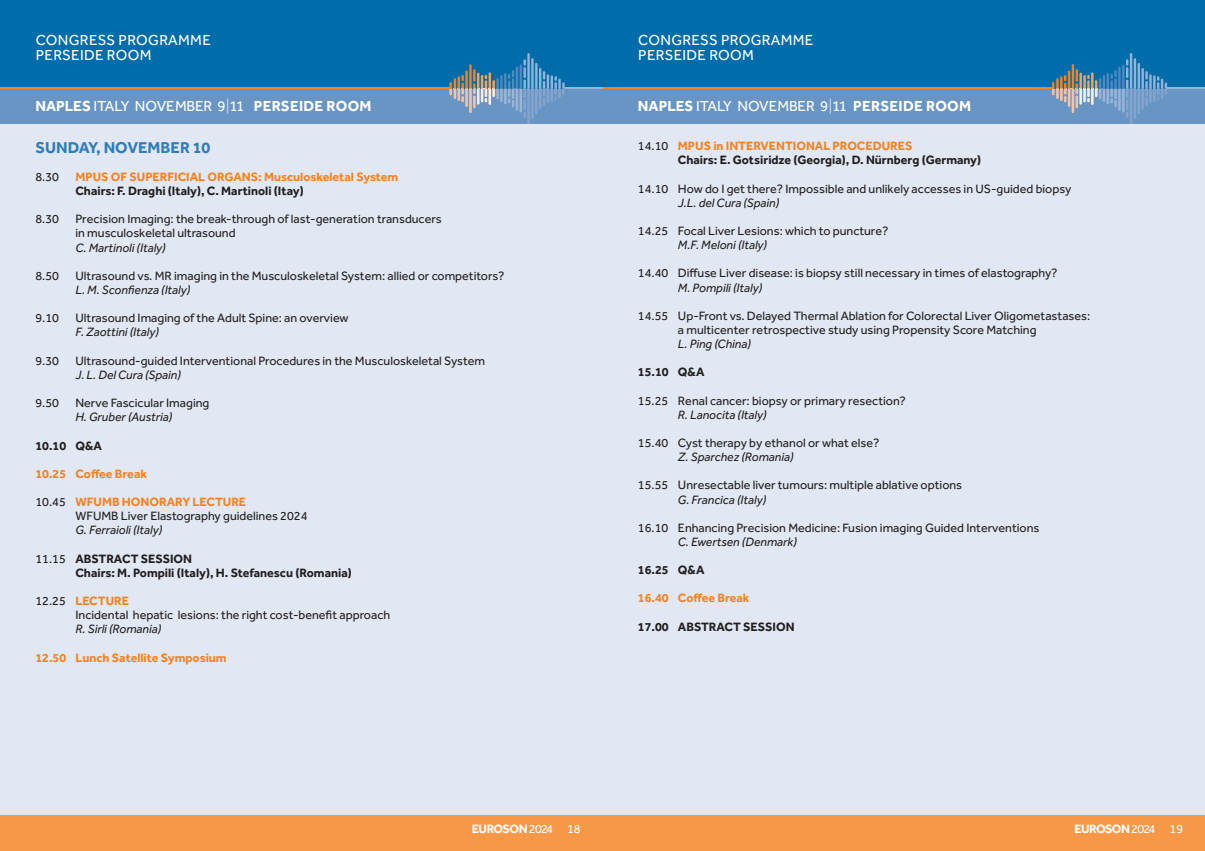
<style>
.page{position:relative;width:1205px;height:851px;background:#fff}
.page>*{position:absolute;margin:0;border:0;box-sizing:border-box;transform-origin:0 0}
.t1{font:700 16.25px "Effra";color:#2f7eb7}
.t2{font:700 15px "Effra";letter-spacing:.02em;color:#fff}
.t3{font:15px/15px "Effra";letter-spacing:.02em;color:#fff}
.t4{font:12.5px/14.1px "Effra";color:#231f20}
.t5{font:italic 12.5px "Effra";color:#231f20}
.t6{font:700 12.5px/14.1px "Effra";color:#231f20}
.t7{font:700 12.5px "Effra";color:#f58220}
.t8{font:700 12.5px "Effra";letter-spacing:-.045em;color:#fff}
.s1{font-weight:400}
.s2{font-weight:300}
.s3{font-weight:700;color:#f58220}
.s4{color:#f58220}
</style>
<div class="page">
<div style="left:0;top:124px;width:602px;height:691px;background:#e1e8f3"></div>
<div style="left:602px;top:124px;width:603px;height:691px;background:#e1e8f3"></div>
<div style="left:602px;top:815px;width:603px;height:35px;background:#f79848"></div>
<div style="left:0;top:815px;width:602px;height:35px;background:#f79848"></div>
<div style="left:602px;top:89px;width:603px;height:35px;background:#6995c5"></div>
<div style="left:602px;top:0;width:603px;height:89px;background:#006ca9"></div>
<svg style="left:1052px;top:53px;width:116px;height:71px"></svg>
<hr style="left:602px;top:87px;width:450px;height:2px;background:#f58220">
<hr style="left:1167px;top:87px;width:38px;height:2px;background:#97b2d6">
<div style="left:0;top:89px;width:602px;height:35px;background:#6995c5"></div>
<div style="left:0;top:0;width:602px;height:89px;background:#006ca9"></div>
<svg style="left:449px;top:53px;width:116px;height:71px"></svg>
<hr style="left:0;top:87px;width:449px;height:2px;background:#f58220">
<hr style="left:565px;top:87px;width:37px;height:2px;background:#97b2d6">
<p class="t3" style="left:36px;top:33px;width:177px">CONGRESS PROGRAMME<br>PERSEIDE ROOM</p>
<p class="t2" style="left:35px;top:97px;width:338px">NAPLES <span class="s1">ITALY NOVEMBER 9</span><span class="s2">|</span><span class="s1">11</span> PERSEIDE ROOM</p>
<h1 class="t1" style="left:35px;top:137px;width:177px">SUNDAY, NOVEMBER 10</h1>
<p class="t4" style="left:35px;top:169px;width:25px">8.30</p>
<p class="t7" style="left:75px;top:169px;width:324px">MPUS OF SUPERFICIAL ORGANS: Musculoskeletal System</p>
<p class="t6" style="left:75px;top:183px;width:230px">Chairs: F. Draghi (Italy), C. Martinoli (Itay)</p>
<p class="t4" style="left:35px;top:212px;width:25px">8.30</p>
<p class="t4" style="left:75px;top:212px;width:368px">Precision Imaging: the break-through of last-generation transducers in musculoskeletal ultrasound</p>
<p class="t5" style="left:75px;top:240px;width:92px">C. Martinoli (Italy)</p>
<p class="t4" style="left:35px;top:268px;width:25px">8.50</p>
<p class="t4" style="left:75px;top:268px;width:430px">Ultrasound vs. MR imaging in the Musculoskeletal System: allied or competitors?</p>
<p class="t5" style="left:75px;top:282px;width:116px">L. M. Sconfienza (Italy)</p>
<p class="t4" style="left:35px;top:311px;width:25px">9.10</p>
<p class="t4" style="left:75px;top:311px;width:275px">Ultrasound Imaging of the Adult Spine: an overview</p>
<p class="t5" style="left:75px;top:325px;width:85px">F. Zaottini (Italy)</p>
<p class="t4" style="left:35px;top:353px;width:25px">9.30</p>
<p class="t4" style="left:75px;top:353px;width:411px">Ultrasound-guided Interventional Procedures in the Musculoskeletal System</p>
<p class="t5" style="left:75px;top:367px;width:107px">J. L. Del Cura (Spain)</p>
<p class="t4" style="left:35px;top:395px;width:25px">9.50</p>
<p class="t4" style="left:75px;top:395px;width:135px">Nerve Fascicular Imaging</p>
<p class="t5" style="left:75px;top:409px;width:98px">H. Gruber (Austria)</p>
<p class="t6" style="left:35px;top:438px;width:68px">10.10 Q&amp;A</p>
<p class="t7" style="left:35px;top:466px;width:113px">10.25 Coffee Break</p>
<p class="t4" style="left:75px;top:494px;width:234px;text-indent:-40px">10.45 <span class="s3">WFUMB HONORARY LECTURE<br></span>WFUMB Liver Elastography guidelines 2024</p>
<p class="t5" style="left:75px;top:522px;width:88px">G. Ferraioli (Italy)</p>
<p class="t6" style="left:75px;top:551px;width:278px;text-indent:-40px"><span class="s1">11.15</span> ABSTRACT SESSION<br>Chairs: M. Pompili (Italy), H. Stefanescu (Romania)</p>
<p class="t4" style="left:75px;top:593px;width:316px;text-indent:-40px">12.25 <span class="s3">LECTURE<br></span>Incidental hepatic lesions: the right cost-benefit approach</p>
<p class="t5" style="left:75px;top:621px;width:87px">R. Sirli (Romania)</p>
<p class="t7" style="left:35px;top:649px;width:193px">12.50 Lunch Satellite Symposium</p>
<p class="t3" style="left:638px;top:33px;width:177px">CONGRESS PROGRAMME<br>PERSEIDE ROOM</p>
<p class="t2" style="left:638px;top:97px;width:335px">NAPLES <span class="s1">ITALY NOVEMBER 9</span><span class="s2">|</span><span class="s1">11</span> PERSEIDE ROOM</p>
<p class="t6" style="left:678px;top:139px;width:305px;text-indent:-40px"><span class="s1">14.10</span> <span class="s4">MPUS in INTERVENTIONAL PROCEDURES<br></span>Chairs: E. Gotsiridze (Georgia), D. Nürnberg (Germany)</p>
<p class="t4" style="left:638px;top:181px;width:435px">14.10 How do I get there? Impossible and unlikely accesses in US-guided biopsy</p>
<p class="t5" style="left:678px;top:195px;width:103px">J.L. del Cura (Spain)</p>
<p class="t4" style="left:638px;top:223px;width:252px">14.25 Focal Liver Lesions: which to puncture?</p>
<p class="t5" style="left:678px;top:237px;width:91px">M.F. Meloni (Italy)</p>
<p class="t4" style="left:638px;top:266px;width:421px">14.40 Diffuse Liver disease: is biopsy still necessary in times of elastography?</p>
<p class="t5" style="left:678px;top:280px;width:86px">M. Pompili (Italy)</p>
<p class="t4" style="left:678px;top:308px;width:414px;text-indent:-40px">14.55 Up-Front vs. Delayed Thermal Ablation for Colorectal Liver Oligometastases: a multicenter retrospective study using Propensity Score Matching</p>
<p class="t5" style="left:678px;top:336px;width:74px">L. Ping (China)</p>
<p class="t6" style="left:638px;top:365px;width:68px">15.10 Q&amp;A</p>
<p class="t4" style="left:638px;top:393px;width:269px">15.25 Renal cancer: biopsy or primary resection?</p>
<p class="t5" style="left:678px;top:407px;width:90px">R. Lanocita (Italy)</p>
<p class="t4" style="left:638px;top:435px;width:243px">15.40 Cyst therapy by ethanol or what else?</p>
<p class="t5" style="left:678px;top:449px;width:117px">Z. Sparchez (Romania)</p>
<p class="t4" style="left:638px;top:478px;width:326px">15.55 Unresectable liver tumours: multiple ablative options</p>
<p class="t5" style="left:678px;top:492px;width:90px">G. Francica (Italy)</p>
<p class="t4" style="left:638px;top:520px;width:403px">16.10 Enhancing Precision Medicine: Fusion imaging Guided Interventions</p>
<p class="t5" style="left:678px;top:534px;width:121px">C. Ewertsen (Denmark)</p>
<p class="t6" style="left:638px;top:562px;width:68px">16.25 Q&amp;A</p>
<p class="t7" style="left:638px;top:590px;width:113px">16.40 Coffee Break</p>
<p class="t6" style="left:638px;top:619px;width:158px">17.00 ABSTRACT SESSION</p>
<p class="t8" style="left:472px;top:820px;width:110px">EUROSON<span class="s1">2024 18</span></p>
<p class="t8" style="left:1074px;top:820px;width:110px">EUROSON<span class="s1">2024 19</span></p>
</div>
